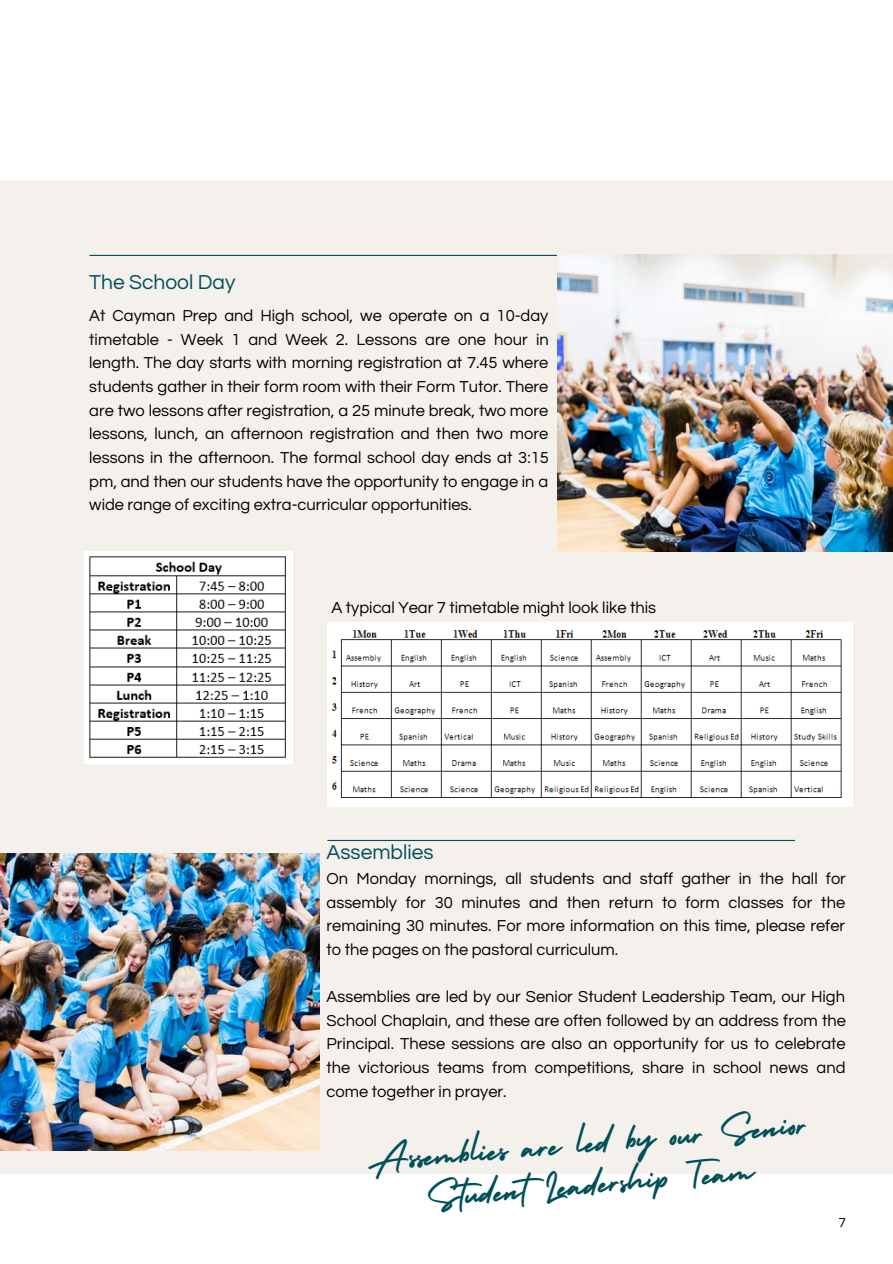
<style>
.page{position:relative;width:893px;height:1264px;background:#fff}
.page>*{position:absolute;margin:0;border:0;box-sizing:border-box;transform-origin:0 0}
.t1{font:42px/41.5px "Holiday";color:#005059;text-align:center}
.t2{font:21px "Questrial";color:#005059}
.t3{font:16.5px/23.5px "Questrial";color:#000;text-align:justify}
.t4{font:13.5px "Questrial";color:#000}
</style>
<div class="page">
<div style="left:0;top:180px;width:892px;height:993px;background:#f4f0ec"></div>
<img style="left:0;top:853px;width:319px;height:297px">
<hr style="left:328px;top:840px;width:466px;height:1px;background:#005059">
<img style="left:557px;top:255px;width:335px;height:296px">
<hr style="left:90px;top:255px;width:466px;height:1px;background:#005059">
<img style="left:84px;top:551px;width:208px;height:212px">
<img style="left:327px;top:622px;width:525px;height:184px">
<p class="t2" style="left:89px;top:271px;width:148px">The School Day</p>
<p class="t3" style="left:89px;top:304px;width:461px">At Cayman Prep and High school, we operate on a 10-day timetable - Week 1 and Week 2. Lessons are one hour in length. The day starts with morning registration at 7.45 where students gather in their form room with their Form Tutor. There are two lessons after registration, a 25 minute break, two more lessons, lunch, an afternoon registration and then two more lessons in the afternoon. The formal school day ends at 3:15 pm, and then our students have the opportunity to engage in a wide range of exciting extra-curricular opportunities.</p>
<p class="t3" style="left:331px;top:596px;width:326px">A typical Year 7 timetable might look like this</p>
<p class="t2" style="left:326px;top:842px;width:108px">Assemblies</p>
<p class="t3" style="left:326px;top:867px;width:521px">On Monday mornings, all students and staff gather in the hall for assembly for 30 minutes and then return to form classes for the remaining 30 minutes. For more information on this time, please refer to the pages on the pastoral curriculum.</p>
<p class="t3" style="left:326px;top:985px;width:521px">Assemblies are led by our Senior Student Leadership Team, our High School Chaplain, and these are often followed by an address from the Principal. These sessions are also an opportunity for us to celebrate the victorious teams from competitions, share in school news and come together in prayer.</p>
<h1 class="t1" style="left:364px;top:1136px;width:444px;rotate:-5deg">Assemblies are led by our Senior<br>Student Leadership Team</h1>
<p class="t4" style="left:838px;top:1215px;width:9px">7</p>
</div>
